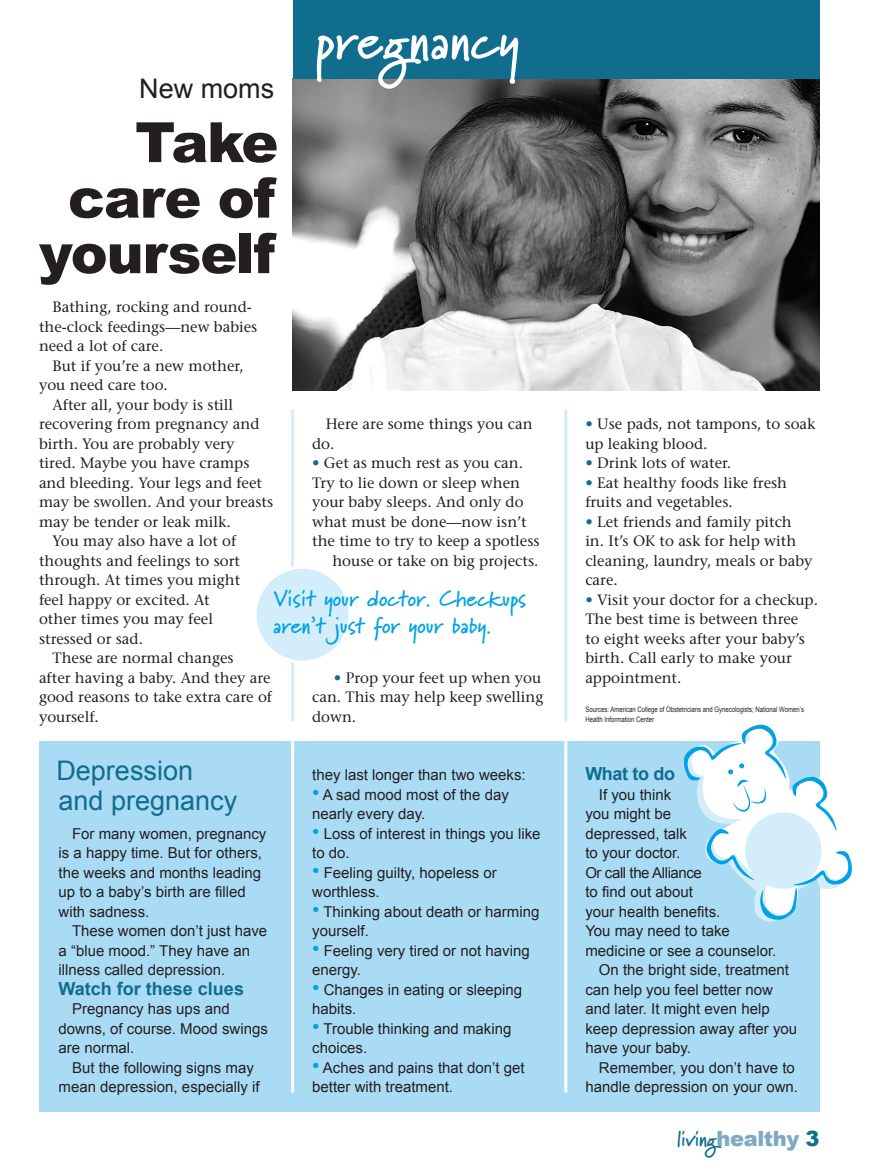
<style>
.page{position:relative;width:878px;height:1175px;background:#fff}
.page>*{position:absolute;margin:0;border:0;box-sizing:border-box;transform-origin:0 0}
.t1{font:900 55.5px/55.5px "Arial";letter-spacing:-.02em;color:#231f20;text-align:right}
.t2{font:700 54px "Marydale";color:#fff}
.t3{font:27px/29.4px "Arial";color:#106d8e}
.t4{font:27px "Arial";color:#231f20}
.t5{font:700 22.5px/27px "Marydale";color:#00a2e4}
.t6{font:900 21px "Arial";letter-spacing:-.02em;color:#7daac2}
.t7{font:700 18px "Arial";color:#106d8e}
.t8{font:15px/19.5px "Stone Serif";color:#231f20}
.t9{font:15px/19.5px "Arial";color:#231f20}
.t10{font:15px "Arial";letter-spacing:-.025em;color:#231f20}
.t11{font:7.5px/9.8px "Arial";color:#231f20;scale:.8 1}
.s1{color:#106d8e}
.s2{font-size:21px;color:#00a2e4}
.s3{font-family:"Marydale";font-weight:700;color:#106d8e}
</style>
<div class="page">
<img style="left:292px;top:78px;width:527px;height:312px">
<div style="left:292px;top:0;width:527px;height:78px;background:#106d8e"></div>
<div style="left:39px;top:741px;width:780px;height:371px;background:#aadbf5"></div>
<hr style="left:291px;top:410px;width:3px;height:312px;background:#d4edfa">
<hr style="left:564px;top:741px;width:3px;height:351px;background:#fff">
<hr style="left:291px;top:741px;width:3px;height:351px;background:#fff">
<hr style="left:564px;top:410px;width:3px;height:312px;background:#d4edfa">
<div style="left:255px;top:567px;width:95px;height:95px;background:#d4edfa;border-radius:50%"></div>
<div style="left:254px;top:566px;width:97px;height:97px;border:3px solid #fff;border-radius:50%"></div>
<svg style="left:684px;top:724px;width:168px;height:198px"></svg>
<h3 class="t4" style="left:139px;top:73px;width:136px">New moms</h3>
<h2 class="t2" style="left:315px;top:8px;width:206px">pregnancy</h2>
<h1 class="t1" style="left:39px;top:115px;width:241px">Take care of yourself</h1>
<p class="t8" style="left:39px;top:297px;width:220px;text-indent:14px">Bathing, rocking and round&shy;the-clock feedings—new babies need a lot of care.</p>
<p class="t8" style="left:39px;top:356px;width:206px;text-indent:14px">But if you’re a new mother, you need care too.</p>
<p class="t8" style="left:52px;top:395px;width:182px">After all, your body is still</p>
<p class="t8" style="left:39px;top:414px;width:222px">recovering from pregnancy and</p>
<p class="t8" style="left:39px;top:434px;width:197px">birth. You are probably very</p>
<p class="t8" style="left:39px;top:453px;width:212px">tired. Maybe you have cramps</p>
<p class="t8" style="left:39px;top:473px;width:224px">and bleeding. Your legs and feet</p>
<p class="t8" style="left:39px;top:492px;width:236px">may be swollen. And your breasts</p>
<p class="t8" style="left:39px;top:512px;width:193px">may be tender or leak milk.</p>
<p class="t8" style="left:52px;top:531px;width:185px">You may also have a lot of</p>
<p class="t8" style="left:39px;top:551px;width:202px">thoughts and feelings to sort</p>
<p class="t8" style="left:39px;top:570px;width:203px">through. At times you might</p>
<p class="t8" style="left:39px;top:590px;width:172px">feel happy or excited. At</p>
<p class="t8" style="left:39px;top:609px;width:175px">other times you may feel</p>
<p class="t8" style="left:39px;top:629px;width:105px">stressed or sad.</p>
<p class="t8" style="left:52px;top:648px;width:182px">These are normal changes</p>
<p class="t8" style="left:39px;top:668px;width:233px">after having a baby. And they are</p>
<p class="t8" style="left:39px;top:687px;width:234px">good reasons to take extra care of</p>
<p class="t8" style="left:39px;top:707px;width:61px">yourself.</p>
<p class="t8" style="left:312px;top:414px;width:222px;text-indent:14px">Here are some things you can do.</p>
<p class="t8" style="left:312px;top:453px;width:212px"><span class="s1">•</span> Get as much rest as you can.</p>
<p class="t8" style="left:312px;top:473px;width:209px">Try to lie down or sleep when</p>
<p class="t8" style="left:312px;top:492px;width:213px">your baby sleeps. And only do</p>
<p class="t8" style="left:312px;top:512px;width:216px">what must be done—now isn’t</p>
<p class="t8" style="left:312px;top:531px;width:229px">the time to try to keep a spotless</p>
<p class="t8" style="left:332px;top:551px;width:207px">house or take on big projects.</p>
<h3 class="t5" style="left:273px;top:585px;width:254px">Visit your doctor. Checkups aren’t just for your baby.</h3>
<p class="t8" style="left:312px;top:668px;width:233px;text-indent:22px"><span class="s1">•</span> Prop your feet up when you can. This may help keep swelling down.</p>
<h3 class="t3" style="left:56px;top:756px;width:182px">Depression and pregnancy</h3>
<p class="t9" style="left:58px;top:823px;width:209px;text-indent:14px">For many women, pregnancy is a happy time. But for others, the weeks and months leading up to a baby’s birth are filled with sadness.</p>
<p class="t9" style="left:58px;top:921px;width:210px;text-indent:14px">These women don’t just have a “blue mood.” They have an illness called depression.</p>
<p class="t7" style="left:58px;top:978px;width:187px">Watch for these clues</p>
<p class="t9" style="left:58px;top:999px;width:211px;text-indent:14px">Pregnancy has ups and downs, of course. Mood swings are normal.</p>
<p class="t9" style="left:58px;top:1057px;width:202px;text-align:center">But the following signs may mean depression, especially if</p>
<p class="t9" style="left:312px;top:765px;width:215px">they last longer than two weeks:</p>
<p class="t9" style="left:312px;top:784px;width:198px"><span class="s2">•</span> A sad mood most of the day nearly every day.</p>
<p class="t9" style="left:312px;top:823px;width:230px"><span class="s2">•</span> Loss of interest in things you like to do.</p>
<p class="t9" style="left:312px;top:862px;width:186px"><span class="s2">•</span> Feeling guilty, hopeless or worthless.</p>
<p class="t9" style="left:312px;top:901px;width:229px"><span class="s2">•</span> Thinking about death or harming yourself.</p>
<p class="t9" style="left:312px;top:940px;width:219px"><span class="s2">•</span> Feeling very tired or not having energy.</p>
<p class="t9" style="left:312px;top:979px;width:211px"><span class="s2">•</span> Changes in eating or sleeping habits.</p>
<p class="t9" style="left:312px;top:1018px;width:201px"><span class="s2">•</span> Trouble thinking and making choices.</p>
<p class="t9" style="left:312px;top:1057px;width:214px"><span class="s2">•</span> Aches and pains that don’t get better with treatment.</p>
<p class="t8" style="left:585px;top:414px;width:232px"><span class="s1">•</span> Use pads, not tampons, to soak up leaking blood.</p>
<p class="t8" style="left:585px;top:453px;width:147px"><span class="s1">•</span> Drink lots of water.</p>
<p class="t8" style="left:585px;top:473px;width:203px"><span class="s1">•</span> Eat healthy foods like fresh fruits and vegetables.</p>
<p class="t8" style="left:585px;top:512px;width:229px"><span class="s1">•</span> Let friends and family pitch in. It’s OK to ask for help with cleaning, laundry, meals or baby care.</p>
<p class="t8" style="left:585px;top:590px;width:234px"><span class="s1">•</span> Visit your doctor for a checkup.<br>The best time is between three<br>to eight weeks after your baby’s birth. Call early to make your appointment.</p>
<p class="t11" style="left:585px;top:704px;width:275px">Sources: American College of Obstetricians and Gynecologists; National Women’s<br>Health Information Center</p>
<p class="t7" style="left:585px;top:764px;width:91px">What to do</p>
<p class="t9" style="left:598px;top:784px;width:74px">If you think</p>
<p class="t9" style="left:585px;top:804px;width:87px">you might be</p>
<p class="t9" style="left:585px;top:823px;width:103px">depressed, talk</p>
<p class="t9" style="left:585px;top:843px;width:97px">to your doctor.</p>
<p class="t10" style="left:585px;top:864px;width:118px">Or call the Alliance</p>
<p class="t9" style="left:585px;top:882px;width:109px">to find out about</p>
<p class="t9" style="left:585px;top:901px;width:137px">your health benefits.</p>
<p class="t9" style="left:585px;top:921px;width:146px">You may need to take</p>
<p class="t9" style="left:585px;top:940px;width:192px">medicine or see a counselor.</p>
<p class="t9" style="left:598px;top:960px;width:192px">On the bright side, treatment</p>
<p class="t9" style="left:585px;top:979px;width:189px">can help you feel better now</p>
<p class="t9" style="left:585px;top:999px;width:186px">and later. It might even help</p>
<p class="t9" style="left:585px;top:1018px;width:213px">keep depression away after you</p>
<p class="t9" style="left:585px;top:1038px;width:107px">have your baby.</p>
<p class="t9" style="left:598px;top:1057px;width:197px">Remember, you don’t have to</p>
<p class="t9" style="left:585px;top:1077px;width:214px">handle depression on your own.</p>
<h3 class="t6" style="left:676px;top:1127px;width:144px"><span class="s3">living</span>healthy <span class="s1">3</span></h3>
</div>
